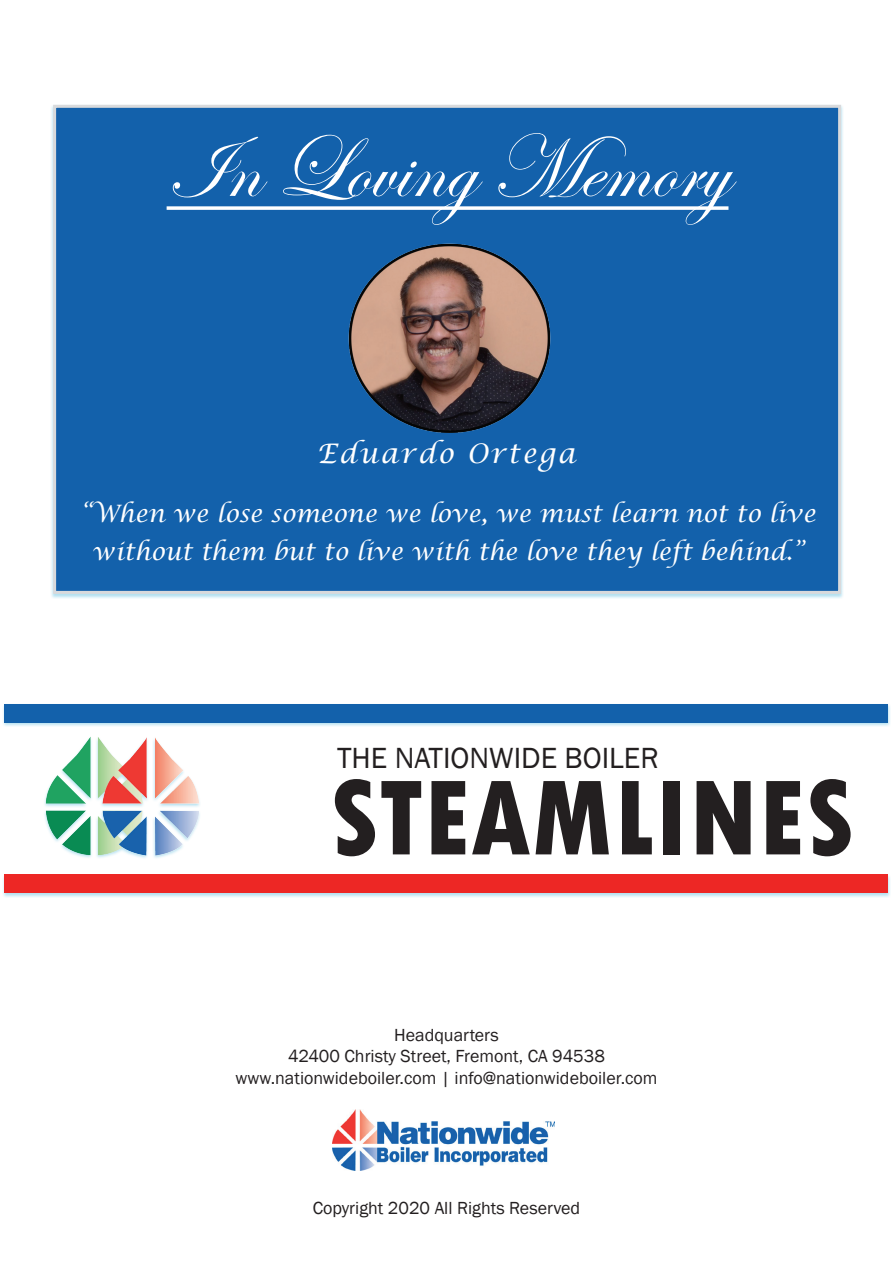
<style>
.page{position:relative;width:893px;height:1263px;background:#fff}
.page>*{position:absolute;margin:0;border:0;box-sizing:border-box;transform-origin:0 0}
.t1{font:800 condensed 112.5px "Tw Cen";color:#231f20}
.t2{font:90px "Edwardian Script ITC";color:#fff}
.t3{font:30px "Franklin Gothic";color:#231f20}
.t4{font:italic 27px "Lucida Calligraphy";letter-spacing:.08em;color:#fff}
.t5{font:italic 24px/37.5px "Lucida Calligraphy";color:#fff;text-align:center}
.t6{font:18px/21.6px "Franklin Gothic";color:#231f20;text-align:center}
</style>
<div class="page">
<div style="left:2px;top:874px;width:889px;height:24px;background:#42b3da;opacity:.4"></div>
<div style="left:5px;top:875px;width:883px;height:18px;background:#ed2725"></div>
<img style="left:44px;top:737px;width:156px;height:121px">
<div style="left:2px;top:703px;width:889px;height:24px;background:#42b3da;opacity:.4"></div>
<div style="left:5px;top:704px;width:883px;height:18px;background:#1361ab"></div>
<div style="left:53px;top:105px;width:788px;height:489px;background:#1361ab;border:3px solid #d9dadc"></div>
<svg style="left:167px;top:206px;width:561px;height:4px;background:#e2ebf4"></svg>
<img style="left:348px;top:243px;width:203px;height:190px">
<img style="left:332px;top:1109px;width:222px;height:61px">
<h2 class="t2" style="left:167px;top:119px;width:563px">In Loving Memory</h2>
<h3 class="t4" style="left:317px;top:437px;width:260px">Eduardo Ortega</h3>
<h3 class="t5" style="left:80px;top:496px;width:737px">“When we lose someone we love, we must learn not to live without them but to live with the love they left behind.”</h3>
<h3 class="t3" style="left:337px;top:740px;width:323px">THE NATIONWIDE BOILER</h3>
<h1 class="t1" style="left:330px;top:752px;width:526px">STEAMLINES</h1>
<p class="t6" style="left:235px;top:1024px;width:424px">Headquarters<br>42400 Christy Street, Fremont, CA 94538 www.nationwideboiler.com | info@nationwideboiler.com</p>
<p class="t6" style="left:313px;top:1197px;width:269px">Copyright 2020 All Rights Reserved</p>
</div>
